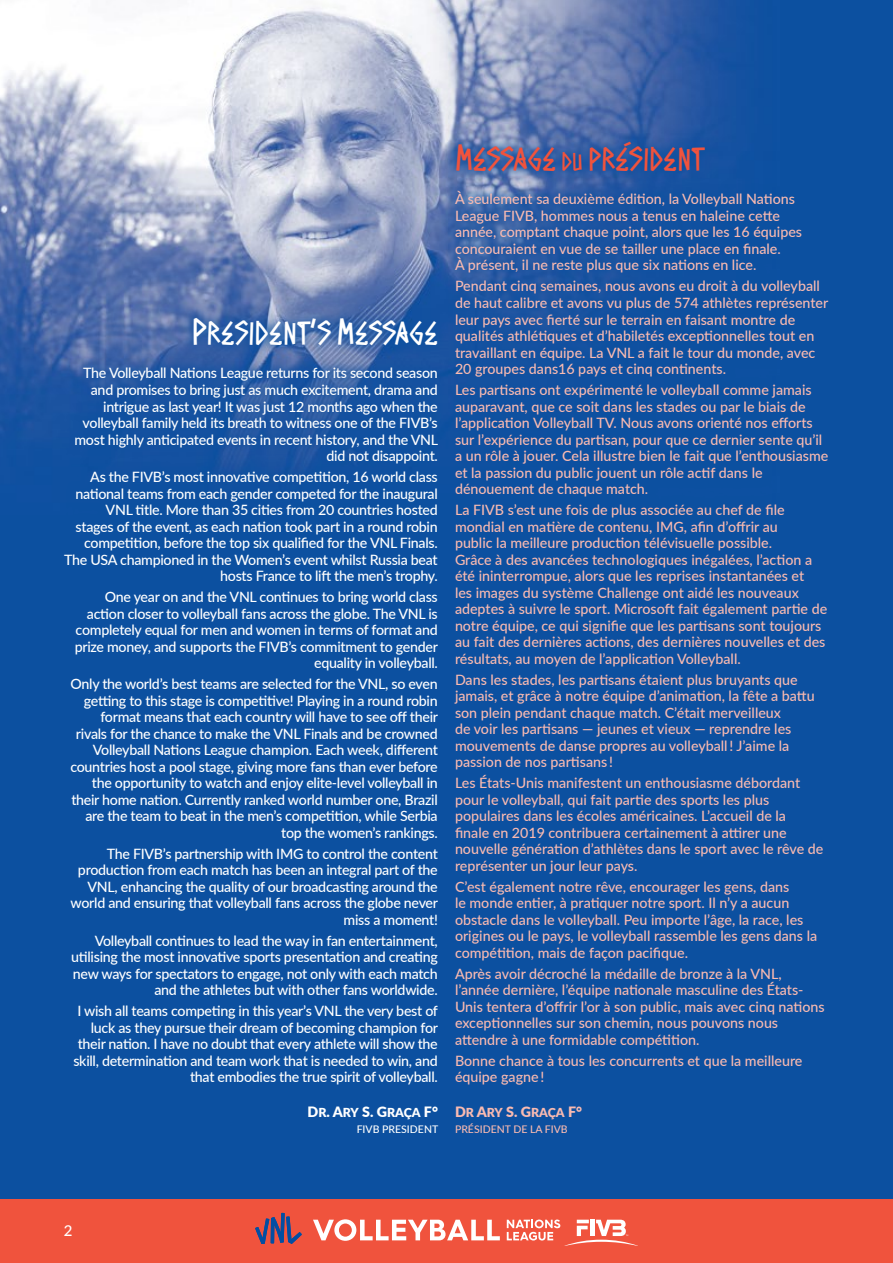
<style>
.page{position:relative;width:893px;height:1263px;background:#0c50a0}
.page>*{position:absolute;margin:0;border:0;box-sizing:border-box;transform-origin:0 0}
.t1{font:28.65px "Rally SC870";color:#fff}
.t2{font:28.65px "Rally SC870";color:#f0533d}
.t3{font:500 15px "Lato";color:#fff}
.t4{font:500 14.25px/16.5px "Lato";color:#f9bab1}
.t5{font:500 14.25px/16.5px "Lato";letter-spacing:-.02em;color:#fff;text-align:right}
.t6{font:14.25px "Lato Black SC870";color:#fff}
.t7{font:14.25px "Lato Black SC870";color:#f9bab1}
.t8{font:500 10.5px "Lato";color:#f9bab1}
.t9{font:500 10.5px "Lato";color:#fff}
.s1{font-size:33px}
.s2{font-size:12.45px}
.s3{font-size:22.2px}
</style>
<div class="page">
<div style="left:0;top:1199px;width:893px;height:64px;background:#f0533d"></div>
<svg style="left:255px;top:1213px;width:47px;height:31px"></svg>
<svg style="left:313px;top:1219px;width:187px;height:22px"></svg>
<svg style="left:507px;top:1219px;width:131px;height:27px"></svg>
<img style="left:0;top:0;width:737px;height:441px">
<svg style="left:54px;top:131px;width:683px;height:342px"></svg>
<h1 class="t1" style="left:192px;top:314px;width:247px"><span class="s1">P</span>RESIDENT<span class="s1">’</span>S <span class="s1">M</span>ESSAGE</h1>
<p class="t5" style="left:74px;top:364px;width:365px">The Volleyball Nations League returns for its second season and promises to bring just as much excitement, drama and intrigue as last year! It was just 12 months ago when the volleyball family held its breath to witness one of the FIVB’s most highly anticipated events in recent history, and the VNL did not disappoint.</p>
<p class="t5" style="left:64px;top:468px;width:375px">As the FIVB’s most innovative competition, 16 world class national teams from each gender competed for the inaugural VNL title. More than 35 cities from 20 countries hosted stages of the event, as each nation took part in a round robin competition, before the top six qualified for the VNL Finals.<br>The USA championed in the Women’s event whilst Russia beat hosts France to lift the men’s trophy.</p>
<p class="t5" style="left:75px;top:588px;width:365px">One year on and the VNL continues to bring world class action closer to volleyball fans across the globe. The VNL is completely equal for men and women in terms of format and prize money, and supports the FIVB’s commitment to gender equality in volleyball.</p>
<p class="t5" style="left:70px;top:675px;width:369px">Only the world’s best teams are selected for the VNL, so even getting to this stage is competitive! Playing in a round robin format means that each country will have to see off their rivals for the chance to make the VNL Finals and be crowned Volleyball Nations League champion. Each week, different countries host a pool stage, giving more fans than ever before the opportunity to watch and enjoy elite-level volleyball in their home nation. Currently ranked world number one, Brazil are the team to beat in the men’s competition, while Serbia top the women’s rankings.</p>
<p class="t5" style="left:71px;top:844px;width:369px">The FIVB’s partnership with IMG to control the content production from each match has been an integral part of the VNL, enhancing the quality of our broadcasting around the world and ensuring that volleyball fans across the globe never miss a moment!</p>
<p class="t5" style="left:71px;top:931px;width:368px">Volleyball continues to lead the way in fan entertainment, utilising the most innovative sports presentation and creating new ways for spectators to engage, not only with each match and the athletes but with other fans worldwide.</p>
<p class="t5" style="left:73px;top:1002px;width:366px">I wish all teams competing in this year’s VNL the very best of luck as they pursue their dream of becoming champion for their nation. I have no doubt that every athlete will show the skill, determination and team work that is needed to win, and that embodies the true spirit of volleyball.</p>
<p class="t6" style="left:308px;top:1101px;width:132px">D<span class="s2">R</span>. A<span class="s2">RY</span> S. G<span class="s2">RAÇA</span> F°</p>
<p class="t9" style="left:357px;top:1122px;width:81px">FIVB Presi dent</p>
<h1 class="t2" style="left:455px;top:140px;width:252px"><span class="s1">M</span>ESSAGE <span class="s3">DU</span> PRÉSIDENT</h1>
<p class="t4" style="left:455px;top:190px;width:349px">À seulement sa deuxième édition, la Volleyball Nations League FIVB, hommes nous a tenus en haleine cette année, comptant chaque point, alors que les 16 équipes concouraient en vue de se tailler une place en finale.<br>À présent, il ne reste plus que six nations en lice.</p>
<p class="t4" style="left:455px;top:277px;width:375px">Pendant cinq semaines, nous avons eu droit à du volleyball de haut calibre et avons vu plus de 574 athlètes représenter leur pays avec fierté sur le terrain en faisant montre de qualités athlétiques et d’habiletés exceptionnelles tout en travaillant en équipe. La VNL a fait le tour du monde, avec 20 groupes dans16 pays et cinq continents.</p>
<p class="t4" style="left:455px;top:381px;width:375px">Les partisans ont expérimenté le volleyball comme jamais auparavant, que ce soit dans les stades ou par le biais de l’application Volleyball TV. Nous avons orienté nos efforts sur l’expérience du partisan, pour que ce dernier sente qu’il a un rôle à jouer. Cela illustre bien le fait que l’enthousiasme et la passion du public jouent un rôle actif dans le dénouement de chaque match.</p>
<p class="t4" style="left:455px;top:501px;width:374px">La FIVB s’est une fois de plus associée au chef de file mondial en matière de contenu, IMG, afin d’offrir au<br>public la meilleure production télévisuelle possible.<br>Grâce à des avancées technologiques inégalées, l’action a été ininterrompue, alors que les reprises instantanées et<br>les images du système Challenge ont aidé les nouveaux adeptes à suivre le sport. Microsoft fait également partie de notre équipe, ce qui signifie que les partisans sont toujours au fait des dernières actions, des dernières nouvelles et des résultats, au moyen de l’application Volleyball.</p>
<p class="t4" style="left:455px;top:670px;width:361px">Dans les stades, les partisans étaient plus bruyants que jamais, et grâce à notre équipe d’animation, la fête a battu son plein pendant chaque match. C’était merveilleux<br>de voir les partisans — jeunes et vieux — reprendre les mouvements de danse propres au volleyball ! J’aime la passion de nos partisans !</p>
<p class="t4" style="left:455px;top:774px;width:370px">Les États-Unis manifestent un enthousiasme débordant pour le volleyball, qui fait partie des sports les plus populaires dans les écoles américaines. L’accueil de la finale en 2019 contribuera certainement à attirer une nouvelle génération d’athlètes dans le sport avec le rêve de représenter un jour leur pays.</p>
<p class="t4" style="left:455px;top:877px;width:364px">C’est également notre rêve, encourager les gens, dans<br>le monde entier, à pratiquer notre sport. Il n’y a aucun obstacle dans le volleyball. Peu importe l’âge, la race, les origines ou le pays, le volleyball rassemble les gens dans la compétition, mais de façon pacifique.</p>
<p class="t4" style="left:455px;top:965px;width:371px">Après avoir décroché la médaille de bronze à la VNL, l’année dernière, l’équipe nationale masculine des États-Unis tentera d’offrir l’or à son public, mais avec cinq nations exceptionnelles sur son chemin, nous pouvons nous attendre à une formidable compétition.</p>
<p class="t4" style="left:455px;top:1052px;width:349px">Bonne chance à tous les concurrents et que la meilleure équipe gagne !</p>
<p class="t7" style="left:455px;top:1101px;width:128px">D<span class="s2">R</span> A<span class="s2">RY</span> S. G<span class="s2">RAÇA</span> F°</p>
<p class="t8" style="left:455px;top:1122px;width:14px">Président</p>
<p class="t8" style="left:513px;top:1122px;width:56px">de la FIVB</p>
<p class="t3" style="left:64px;top:1219px;width:10px">2</p>
</div>
